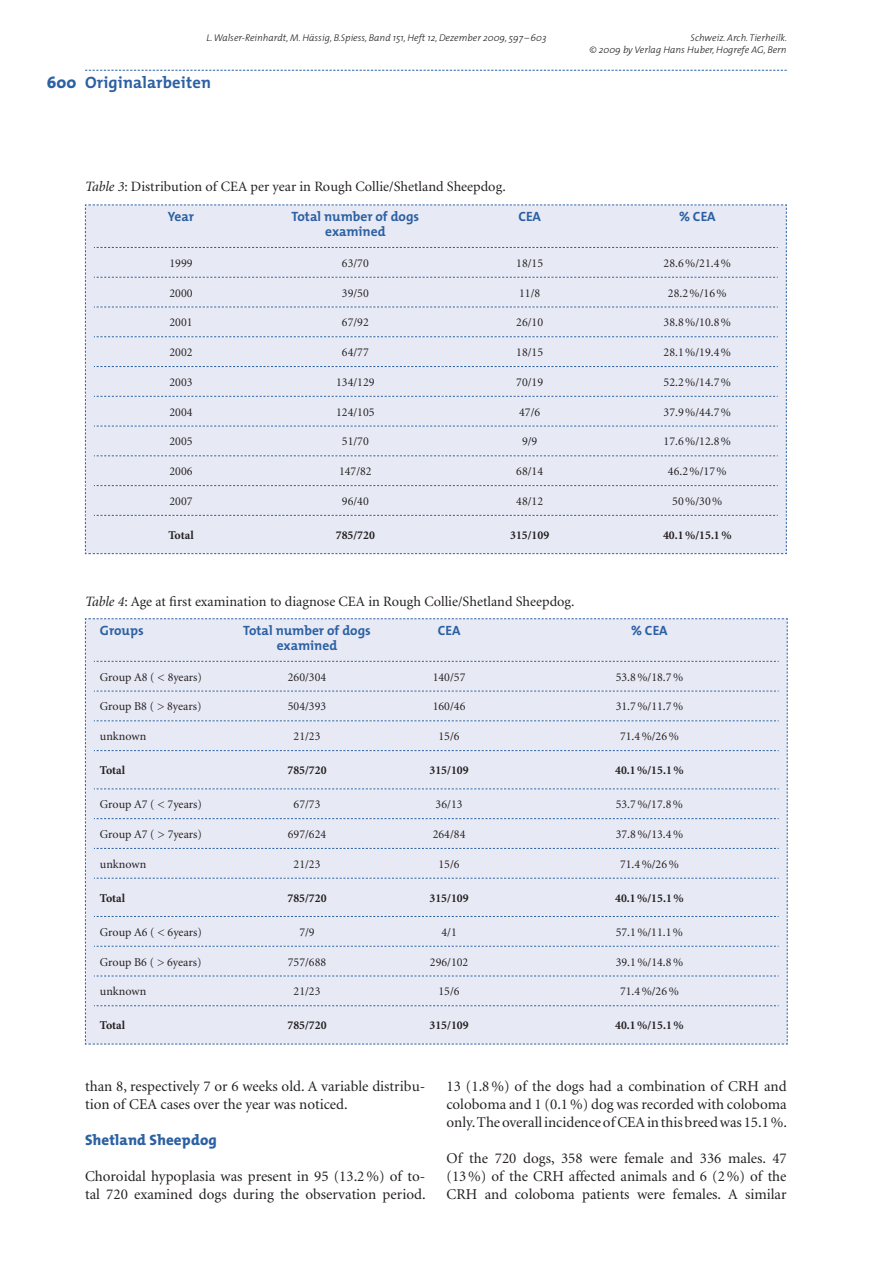
<style>
.page{position:relative;width:893px;height:1263px;background:#fff}
.page>*{position:absolute;margin:0;border:0;box-sizing:border-box;transform-origin:0 0}
.t1{font:700 16.5px "The Mix";letter-spacing:.01em;color:#2b60a3}
.t2{font:15px/18px "Minion";color:#231f20}
.t3{font:800 15px "The Mix";letter-spacing:.01em;color:#2b60a3}
.t4{font:14.25px "Minion";color:#231f20}
.t5{font:700 13.5px/15px "The Mix";color:#2b60a3;text-align:center}
.t6{font:12px "Minion";color:#231f20}
.t7{font:700 12px "Minion";color:#231f20}
.t8{font:italic 300 9.75px/12px "The Mix";color:#231f20;text-align:right}
.s1{font-weight:800}
.s2{font-style:italic}
</style>
<div class="page">
<svg style="left:85px;top:70px;width:702px;height:1px"></svg>
<div style="left:85px;top:204px;width:702px;height:350px;background:#e7e9f4"></div>
<div style="left:85px;top:618px;width:703px;height:427px;background:#e7e9f4"></div>
<p class="t8" style="left:206px;top:32px;width:342px">L. Walser-Reinhardt, M. Hässig, B.Spiess, Band 151, Heft 12, Dezember 2009, 597 – 603</p>
<p class="t8" style="left:590px;top:32px;width:199px">Schweiz. Arch. Tierheilk.<br>© 2009 by Verlag Hans Huber, Hogrefe AG, Bern</p>
<h1 class="t1" style="left:47px;top:75px;width:165px"><span class="s1">600</span> Originalarbeiten</h1>
<p class="t4" style="left:85px;top:181px;width:422px"><span class="s2">Table 3</span>: Distribution of CEA per year in Rough Collie/Shetland Sheepdog.</p>
<p class="t5" style="left:168px;top:209px;width:28px">Year</p>
<p class="t5" style="left:292px;top:209px;width:129px">Total number of dogs examined</p>
<p class="t5" style="left:518px;top:209px;width:24px">CEA</p>
<p class="t5" style="left:679px;top:209px;width:38px">% CEA</p>
<p class="t6" style="left:170px;top:258px;width:25px">1999</p>
<p class="t6" style="left:342px;top:258px;width:28px">63/70</p>
<p class="t6" style="left:516px;top:258px;width:28px">18/15</p>
<p class="t6" style="left:664px;top:258px;width:69px">28.6 %/21.4 %</p>
<p class="t6" style="left:170px;top:288px;width:25px">2000</p>
<p class="t6" style="left:342px;top:288px;width:28px">39/50</p>
<p class="t6" style="left:519px;top:288px;width:23px">11/8</p>
<p class="t6" style="left:668px;top:288px;width:60px">28.2 %/16 %</p>
<p class="t6" style="left:170px;top:318px;width:25px">2001</p>
<p class="t6" style="left:342px;top:318px;width:28px">67/92</p>
<p class="t6" style="left:516px;top:318px;width:28px">26/10</p>
<p class="t6" style="left:664px;top:318px;width:69px">38.8 %/10.8 %</p>
<p class="t6" style="left:170px;top:348px;width:25px">2002</p>
<p class="t6" style="left:342px;top:348px;width:28px">64/77</p>
<p class="t6" style="left:516px;top:348px;width:28px">18/15</p>
<p class="t6" style="left:664px;top:348px;width:69px">28.1 %/19.4 %</p>
<p class="t6" style="left:170px;top:377px;width:25px">2003</p>
<p class="t6" style="left:336px;top:377px;width:40px">134/129</p>
<p class="t6" style="left:516px;top:377px;width:28px">70/19</p>
<p class="t6" style="left:664px;top:377px;width:69px">52.2 %/14.7 %</p>
<p class="t6" style="left:170px;top:407px;width:25px">2004</p>
<p class="t6" style="left:336px;top:407px;width:40px">124/105</p>
<p class="t6" style="left:519px;top:407px;width:23px">47/6</p>
<p class="t6" style="left:664px;top:407px;width:69px">37.9 %/44.7 %</p>
<p class="t6" style="left:170px;top:437px;width:25px">2005</p>
<p class="t6" style="left:342px;top:437px;width:28px">51/70</p>
<p class="t6" style="left:522px;top:437px;width:17px">9/9</p>
<p class="t6" style="left:664px;top:437px;width:69px">17.6 %/12.8 %</p>
<p class="t6" style="left:170px;top:467px;width:25px">2006</p>
<p class="t6" style="left:339px;top:467px;width:34px">147/82</p>
<p class="t6" style="left:516px;top:467px;width:28px">68/14</p>
<p class="t6" style="left:668px;top:467px;width:60px">46.2 %/17 %</p>
<p class="t6" style="left:170px;top:496px;width:25px">2007</p>
<p class="t6" style="left:342px;top:496px;width:28px">96/40</p>
<p class="t6" style="left:516px;top:496px;width:28px">48/12</p>
<p class="t6" style="left:672px;top:496px;width:52px">50 %/30 %</p>
<p class="t7" style="left:168px;top:530px;width:27px">Total</p>
<p class="t7" style="left:336px;top:530px;width:41px">785/720</p>
<p class="t7" style="left:510px;top:530px;width:41px">315/109</p>
<p class="t7" style="left:663px;top:530px;width:70px">40.1 %/15.1 %</p>
<p class="t4" style="left:85px;top:595px;width:491px"><span class="s2">Table 4</span>: Age at first examination to diagnose CEA in Rough Collie/Shetland Sheepdog.</p>
<p class="t5" style="left:100px;top:623px;width:45px">Groups</p>
<p class="t5" style="left:243px;top:623px;width:129px">Total number of dogs examined</p>
<p class="t5" style="left:438px;top:623px;width:24px">CEA</p>
<p class="t5" style="left:631px;top:623px;width:38px">% CEA</p>
<p class="t6" style="left:100px;top:672px;width:104px">Group A8 ( &lt; 8years)</p>
<p class="t6" style="left:288px;top:672px;width:40px">260/304</p>
<p class="t6" style="left:433px;top:672px;width:34px">140/57</p>
<p class="t6" style="left:616px;top:672px;width:69px">53.8 %/18.7 %</p>
<p class="t6" style="left:100px;top:702px;width:103px">Group B8 ( &gt; 8years)</p>
<p class="t6" style="left:288px;top:702px;width:40px">504/393</p>
<p class="t6" style="left:433px;top:702px;width:34px">160/46</p>
<p class="t6" style="left:616px;top:702px;width:69px">31.7 %/11.7 %</p>
<p class="t6" style="left:100px;top:732px;width:48px">unknown</p>
<p class="t6" style="left:294px;top:732px;width:28px">21/23</p>
<p class="t6" style="left:438px;top:732px;width:23px">15/6</p>
<p class="t6" style="left:620px;top:732px;width:60px">71.4 %/26 %</p>
<p class="t7" style="left:100px;top:766px;width:27px">Total</p>
<p class="t7" style="left:287px;top:766px;width:41px">785/720</p>
<p class="t7" style="left:429px;top:766px;width:41px">315/109</p>
<p class="t7" style="left:615px;top:766px;width:70px">40.1 %/15.1 %</p>
<p class="t6" style="left:100px;top:800px;width:104px">Group A7 ( &lt; 7years)</p>
<p class="t6" style="left:294px;top:800px;width:28px">67/73</p>
<p class="t6" style="left:436px;top:800px;width:28px">36/13</p>
<p class="t6" style="left:616px;top:800px;width:69px">53.7 %/17.8 %</p>
<p class="t6" style="left:100px;top:829px;width:104px">Group A7 ( &gt; 7years)</p>
<p class="t6" style="left:288px;top:829px;width:40px">697/624</p>
<p class="t6" style="left:433px;top:829px;width:34px">264/84</p>
<p class="t6" style="left:616px;top:829px;width:69px">37.8 %/13.4 %</p>
<p class="t6" style="left:100px;top:859px;width:48px">unknown</p>
<p class="t6" style="left:294px;top:859px;width:28px">21/23</p>
<p class="t6" style="left:438px;top:859px;width:23px">15/6</p>
<p class="t6" style="left:620px;top:859px;width:60px">71.4 %/26 %</p>
<p class="t7" style="left:100px;top:893px;width:27px">Total</p>
<p class="t7" style="left:287px;top:893px;width:41px">785/720</p>
<p class="t7" style="left:429px;top:893px;width:41px">315/109</p>
<p class="t7" style="left:615px;top:893px;width:70px">40.1 %/15.1 %</p>
<p class="t6" style="left:100px;top:927px;width:104px">Group A6 ( &lt; 6years)</p>
<p class="t6" style="left:299px;top:927px;width:17px">7/9</p>
<p class="t6" style="left:441px;top:927px;width:17px">4/1</p>
<p class="t6" style="left:616px;top:927px;width:69px">57.1 %/11.1 %</p>
<p class="t6" style="left:100px;top:957px;width:103px">Group B6 ( &gt; 6years)</p>
<p class="t6" style="left:288px;top:957px;width:40px">757/688</p>
<p class="t6" style="left:430px;top:957px;width:40px">296/102</p>
<p class="t6" style="left:616px;top:957px;width:69px">39.1 %/14.8 %</p>
<p class="t6" style="left:100px;top:987px;width:48px">unknown</p>
<p class="t6" style="left:294px;top:987px;width:28px">21/23</p>
<p class="t6" style="left:438px;top:987px;width:23px">15/6</p>
<p class="t6" style="left:620px;top:987px;width:60px">71.4 %/26 %</p>
<p class="t7" style="left:100px;top:1021px;width:27px">Total</p>
<p class="t7" style="left:287px;top:1021px;width:41px">785/720</p>
<p class="t7" style="left:429px;top:1021px;width:41px">315/109</p>
<p class="t7" style="left:615px;top:1021px;width:70px">40.1 %/15.1 %</p>
<p class="t2" style="left:85px;top:1079px;width:342px">than 8, respectively 7 or 6 weeks old. A variable distribu&shy;tion of CEA cases over the year was noticed.</p>
<p class="t3" style="left:85px;top:1133px;width:133px">Shetland Sheepdog</p>
<p class="t2" style="left:85px;top:1169px;width:342px">Choroidal hypoplasia was present in 95 (13.2 %) of to&shy;tal 720 examined dogs during the observation period.</p>
<p class="t2" style="left:446px;top:1079px;width:342px;text-align:justify">13 (1.8 %) of the dogs had a combination of CRH and coloboma and 1 (0.1 %) dog was recorded with coloboma only. The overall incidence of CEA in this breed was 15.1 %.</p>
<p class="t2" style="left:446px;top:1151px;width:342px;text-align:justify">Of the 720 dogs, 358 were female and 336 males. 47 (13 %) of the CRH affected animals and 6 (2 %) of the CRH and coloboma patients were females. A similar</p>
</div>
